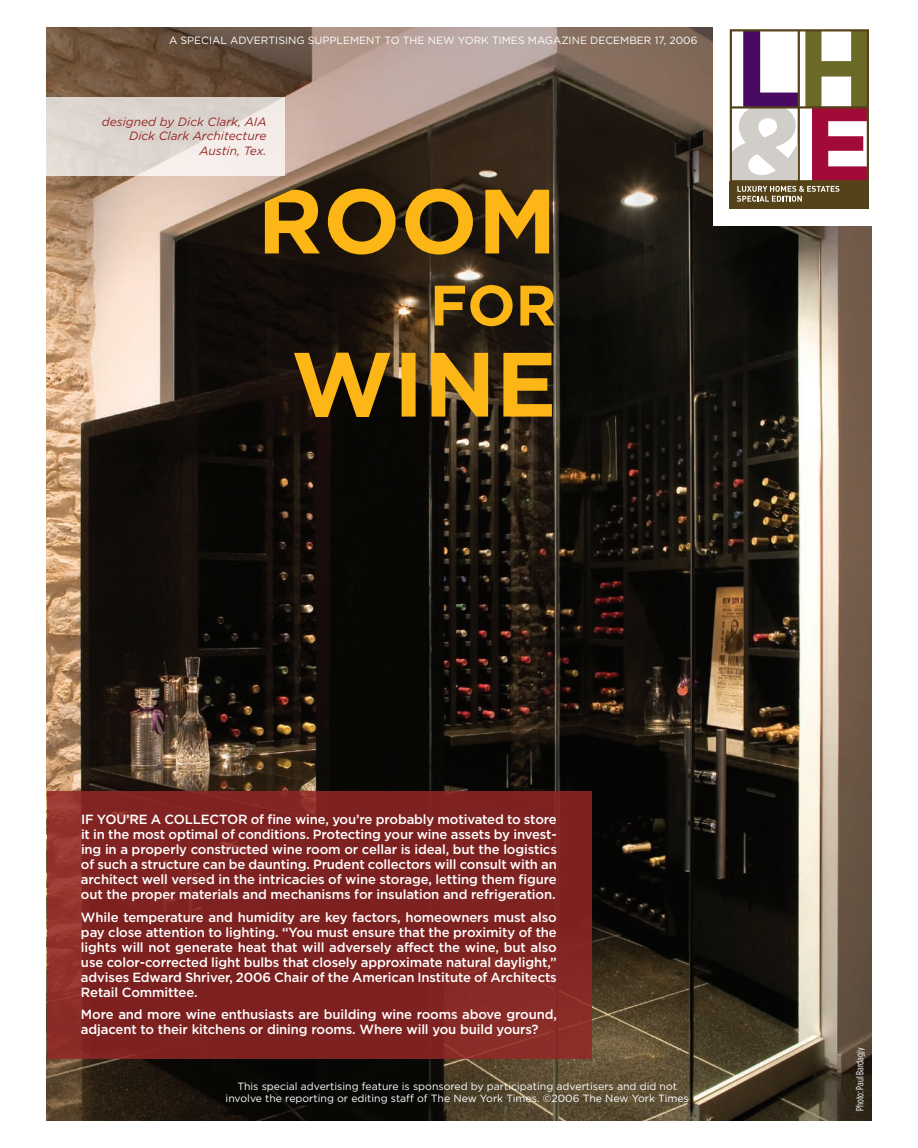
<style>
.page{position:relative;width:918px;height:1148px;background:#fff}
.page>*{position:absolute;margin:0;border:0;box-sizing:border-box;transform-origin:0 0}
.t1{font:500 13.35px/15px "Gotham";letter-spacing:-.01em;color:#fff;text-align:justify}
.Designer{font:italic 12px "Gotham";color:#932726}
.Slugs{font:10.5px "Gotham";color:#fff}
.t2{font:10.5px "Gotham Condensed";color:#fff}
</style>
<div class="page">
<img style="left:47px;top:27px;width:824px;height:1093px">
<div style="left:713px;top:23px;width:160px;height:203px;background:#fff"></div>
<div style="left:730px;top:181px;width:139px;height:28px;background:#564218"></div>
<svg style="left:730px;top:29px;width:139px;height:173px"></svg>
<svg style="left:47px;top:790px;width:545px;height:268px;fill:#7e2221"></svg>
<svg style="left:46px;top:97px;width:239px;height:79px;fill:#dfd7d0"></svg>
<svg style="left:265px;top:189px;width:284px;height:65px"></svg>
<svg style="left:435px;top:285px;width:120px;height:41px"></svg>
<svg style="left:294px;top:353px;width:258px;height:64px"></svg>
<p class="Slugs" style="left:169px;top:35px;width:430px">A Special Advertising Supplement to The N ew York Times Magazine DECEM</p>
<p class="Slugs" style="left:629px;top:35px;width:70px">BER 17, 2006</p>
<p class="Designer" style="left:102px;top:115px;width:166px">designed by Dick Clark, AIA</p>
<p class="Designer" style="left:129px;top:129px;width:139px">Dick Clark Architecture</p>
<p class="Designer" style="left:200px;top:144px;width:68px">Austin, Tex.</p>
<p class="t1" style="left:81px;top:811px;width:477px">If you’re a collector of fine wine, you’re probably motivated to store it in the most optimal of conditions. Protecting your wine assets by invest&shy;ing in a properly constructed wine room or cellar is ideal, but the logistics of such a structure can be daunting. Prudent collectors will consult with an architect well versed in the intricacies of wine storage, letting them figure out the proper materials and mechanisms for insulation and refrigeration.</p>
<p class="t1" style="left:81px;top:909px;width:477px">While temperature and humidity are key factors, homeowners must also pay close attention to lighting. “You must ensure that the proximity of the lights will not generate heat that will adversely affect the wine, but also use color-corrected light bulbs that closely approximate natural daylight,” advises Edward Shriver, 2006 Chair of the American Institute of Architects Retail Committee.</p>
<p class="t1" style="left:81px;top:1006px;width:477px">More and more wine enthusiasts are building wine rooms above ground, adjacent to their kitchens or dining rooms. Where will you build yours?</p>
<p class="Slugs" style="left:237px;top:1080px;width:441px">This special advertising feature is sponsored by participating advertisers and did not</p>
<p class="Slugs" style="left:226px;top:1092px;width:465px">involve the reporting or editing staff of The New York Times. ©2006 The New York Times</p>
<p class="t2" style="left:854px;top:1111px;width:65px;rotate:-90deg">Photo: Paul Bardagjy</p>
</div>
